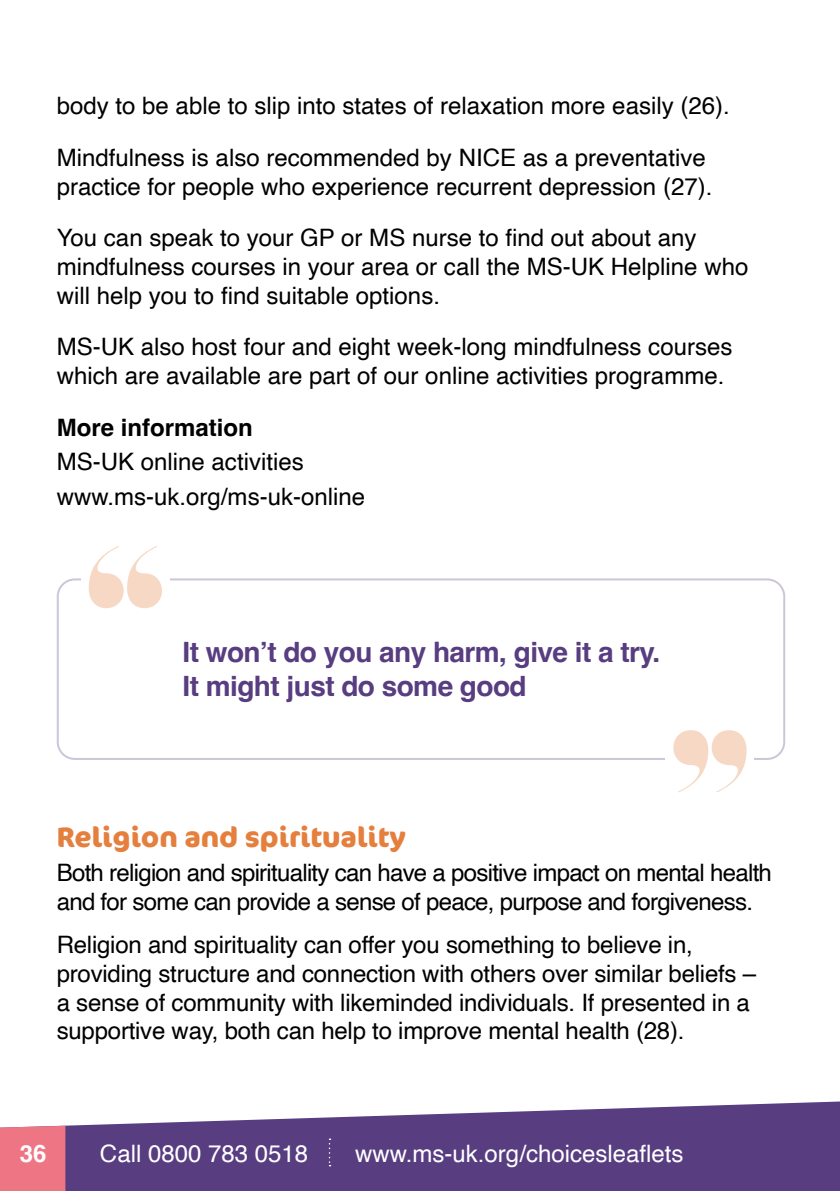
<style>
.page{position:relative;width:840px;height:1191px;background:#fff}
.page>*{position:absolute;margin:0;border:0;box-sizing:border-box;transform-origin:0 0}
.t1{font:700 28px/34px "Helvetica";letter-spacing:-.02em;color:#583d81}
.t2{font:700 28px "Cocon Pro";color:#e57f3e}
.t3{font:24px/28.8px "Helvetica";color:#000}
.t4{font:24px/28.8px "Helvetica";letter-spacing:-.03em;color:#000}
.t5{font:24px "Helvetica";color:#fff}
.t6{font:700 24px "Helvetica";color:#000}
.t7{font:700 24px "Helvetica";color:#fff}
</style>
<div class="page">
<svg style="left:65px;top:1101px;width:774px;height:90px;background:#6f5892"></svg>
<svg style="left:328px;top:1138px;width:2px;height:28px"></svg>
<div style="left:0;top:1125px;width:65px;height:66px;background:#ee7684"></div>
<div style="left:57px;top:578px;width:727px;height:182px;border:2px solid #cdc5d9;border-radius:17px"></div>
<div style="left:665px;top:730px;width:88px;height:50px;background:#fff"></div>
<svg style="left:673px;top:730px;width:73px;height:62px"></svg>
<div style="left:82px;top:560px;width:88px;height:50px;background:#fff"></div>
<svg style="left:89px;top:546px;width:73px;height:62px"></svg>
<p class="t3" style="left:57px;top:81px;width:674px;line-height:51.4px">body to be able to slip into states of relaxation more easily (26).<br>Mindfulness is also recommended by NICE as a preventative</p>
<p class="t3" style="left:57px;top:161px;width:656px;line-height:51.4px">practice for people who experience recurrent depression (27).<br>You can speak to your GP or MS nurse to find out about any</p>
<p class="t3" style="left:57px;top:253px;width:692px">mindfulness courses in your area or call the MS-UK Helpline who will help you to find suitable options.</p>
<p class="t3" style="left:57px;top:333px;width:676px">MS-UK also host four and eight week-long mindfulness courses which are available are part of our online activities programme.</p>
<p class="t6" style="left:57px;top:412px;width:198px">More information</p>
<p class="t3" style="left:57px;top:445px;width:310px;line-height:34.4px">MS-UK online activities www.ms-uk.org/ms-uk-online</p>
<p class="t1" style="left:182px;top:638px;width:479px">It won’t do you any harm, give it a try.<br>It might just do some good</p>
<p class="t2" style="left:57px;top:817px;width:350px">Religion and spirituality</p>
<p class="t4" style="left:57px;top:859px;width:716px">Both religion and spirituality can have a positive impact on mental health and for some can provide a sense of peace, purpose and forgiveness.</p>
<p class="t3" style="left:57px;top:931px;width:700px">Religion and spirituality can offer you something to believe in, providing structure and connection with others over similar beliefs – a sense of community with likeminded individuals. If presented in a supportive way, both can help to improve mental health (28).</p>
<p class="t7" style="left:20px;top:1138px;width:28px">36</p>
<p class="t5" style="left:100px;top:1134px;width:210px">Call 0800 783 0518</p>
<p class="t5" style="left:355px;top:1134px;width:330px">www.ms-uk.org/choicesleaflets</p>
</div>
